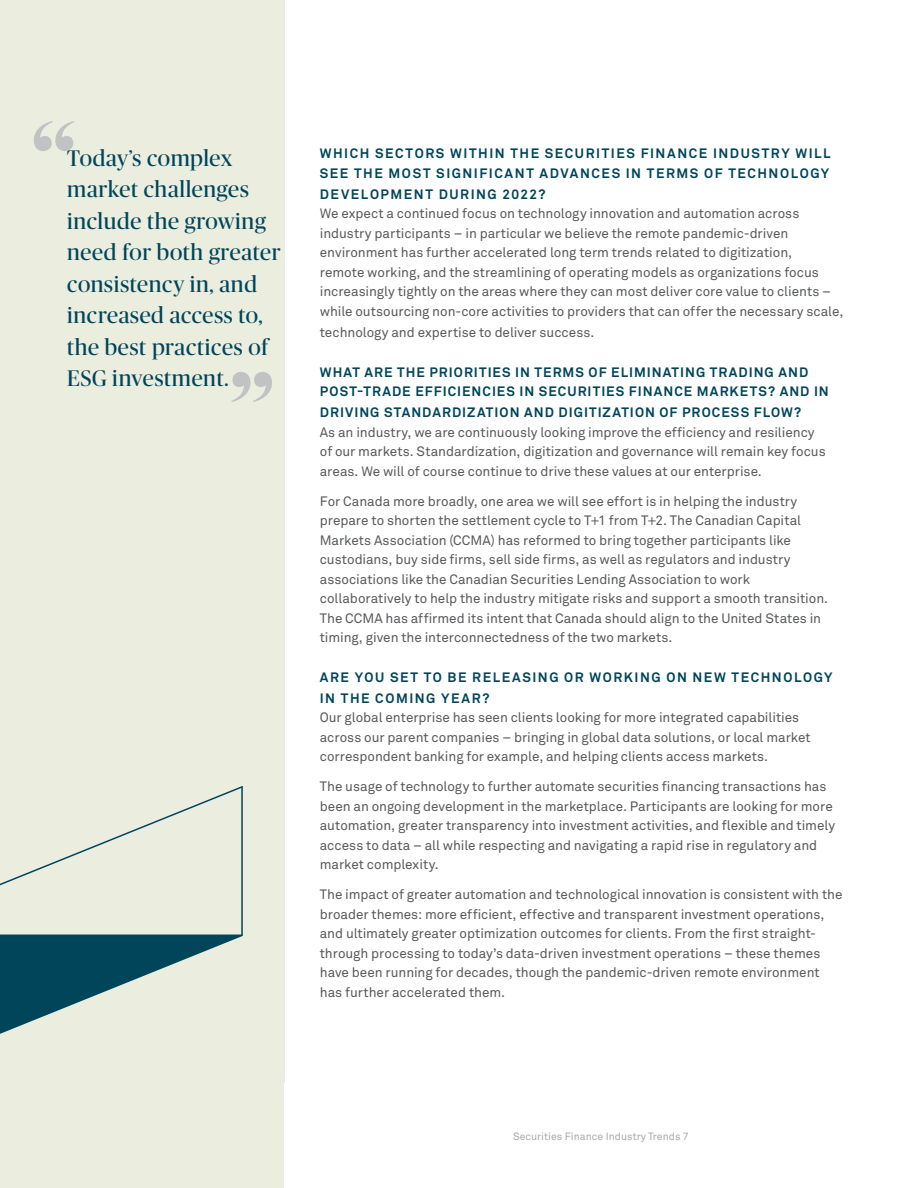
<style>
.page{position:relative;width:918px;height:1188px;background:#fff}
.page>*{position:absolute;margin:0;border:0;box-sizing:border-box;transform-origin:0 0}
.t1{font:144px "Publico Banner";color:#c0c2c4}
.t2{font:22.5px/31.5px "Publico Banner";letter-spacing:.03em;color:#00455a}
.Body_Copy__Akkurat_P{font:13.5px/19.5px "Akkurat Pro";color:#58595b}
.Body_Copy__Akkurat_P-2{font:700 13.5px/19.5px "Akkurat Pro";letter-spacing:.105em;color:#00455a}
.Body_Copy__Akkurat_P-3{font:700 13.5px/19.5px "Akkurat Pro";letter-spacing:.075em;color:#00455a}
.t3{font:10.5px "Akkurat Pro";color:#a7a9ac}
</style>
<div class="page">
<div style="left:0;top:0;width:284px;height:1188px;background:#ebeddf"></div>
<svg style="left:0;top:785px;width:243px;height:249px"></svg>
<p class="t1" style="left:31px;top:75px;width:47px">“</p>
<p class="t2" style="left:67px;top:141px;width:215px">Today’s complex market challenges include the growing need for both greater consistency in, and increased access to, the best practices of<br>ESG investment.</p>
<p class="t1" style="left:274px;top:448px;width:47px;rotate:-180deg">“</p>
<p class="Body_Copy__Akkurat_P-2" style="left:320px;top:144px;width:512px">WHICH SECTORS WITHIN THE SECURITIES FINANCE INDUSTRY WILL<br>SEE THE MOST SIGNIFICANT ADVANCES IN TERMS OF TECHNOLOGY</p>
<p class="Body_Copy__Akkurat_P-2" style="left:320px;top:184px;width:227px">DEVELOPMENT DURING 2022?</p>
<p class="Body_Copy__Akkurat_P" style="left:320px;top:204px;width:525px">We expect a continued focus on technology innovation and automation across industry participants – in particular we believe the remote pandemic-driven environment has further accelerated long term trends related to digitization,<br>remote working, and the streamlining of operating models as organizations focus increasingly tightly on the areas where they can most deliver core value to clients – while outsourcing non-core activities to providers that can offer the necessary scale,</p>
<p class="Body_Copy__Akkurat_P" style="left:320px;top:322px;width:276px">technology and expertise to deliver success.</p>
<p class="Body_Copy__Akkurat_P-3" style="left:320px;top:362px;width:510px">WHAT ARE THE PRIORITIES IN TERMS OF ELIMINATING TRADING AND<br>POST-TRADE EFFICIENCIES IN SECURITIES FINANCE MARKETS? AND IN</p>
<p class="Body_Copy__Akkurat_P-3" style="left:320px;top:402px;width:483px">DRIVING STANDARDIZATION AND DIGITIZATION OF PROCESS FLOW?</p>
<p class="Body_Copy__Akkurat_P" style="left:320px;top:422px;width:507px">As an industry, we are continuously looking improve the efficiency and resiliency of our markets. Standardization, digitization and governance will remain key focus areas. We will of course continue to drive these values at our enterprise.</p>
<p class="Body_Copy__Akkurat_P" style="left:320px;top:491px;width:510px">For Canada more broadly, one area we will see effort is in helping the industry prepare to shorten the settlement cycle to T+1 from T+2. The Canadian Capital Markets Association (CCMA) has reformed to bring together participants like custodians, buy side firms, sell side firms, as well as regulators and industry associations like the Canadian Securities Lending Association to work collaboratively to help the industry mitigate risks and support a smooth transition.<br>The CCMA has affirmed its intent that Canada should align to the United States in timing, given the interconnectedness of the two markets.</p>
<p class="Body_Copy__Akkurat_P-2" style="left:320px;top:666px;width:514px;line-height:21px">ARE YOU SET TO BE RELEASING OR WORKING ON NEW TECHNOLOGY<br>IN THE COMING YEAR?</p>
<p class="Body_Copy__Akkurat_P" style="left:320px;top:708px;width:492px">Our global enterprise has seen clients looking for more integrated capabilities across our parent companies – bringing in global data solutions, or local market correspondent banking for example, and helping clients access markets.</p>
<p class="Body_Copy__Akkurat_P" style="left:320px;top:777px;width:517px">The usage of technology to further automate securities financing transactions has been an ongoing development in the marketplace. Participants are looking for more automation, greater transparency into investment activities, and flexible and timely access to data – all while respecting and navigating a rapid rise in regulatory and market complexity.</p>
<p class="Body_Copy__Akkurat_P" style="left:320px;top:885px;width:524px">The impact of greater automation and technological innovation is consistent with the broader themes: more efficient, effective and transparent investment operations, and ultimately greater optimization outcomes for clients. From the first straight&shy;through processing to today’s data-driven investment operations – these themes have been running for decades, though the pandemic-driven remote environment has further accelerated them.</p>
<p class="t3" style="left:513px;top:1130px;width:177px">Securities Finance Industry Trends 7</p>
</div>
